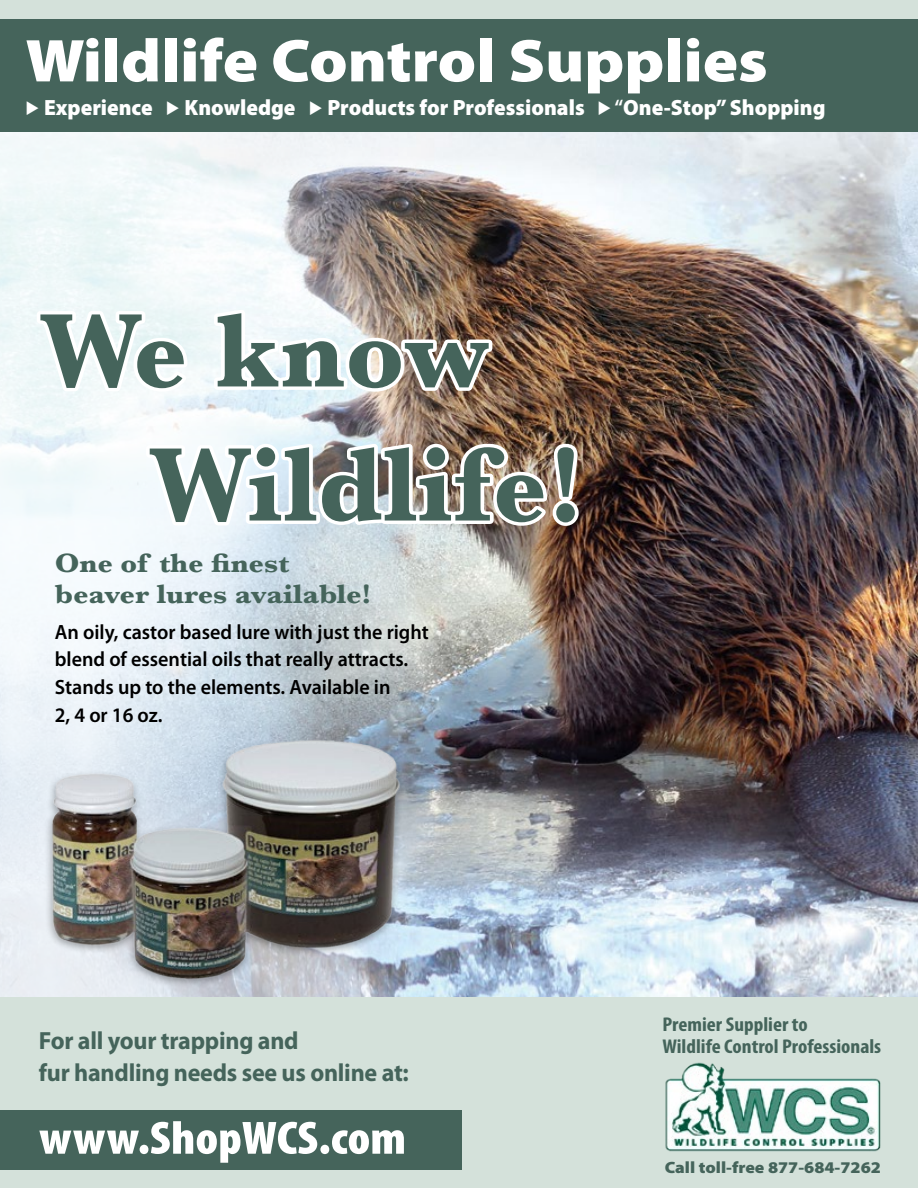
<style>
.page{position:relative;width:918px;height:1188px;background:#fff}
.page>*{position:absolute;margin:0;border:0;box-sizing:border-box;transform-origin:0 0}
.t1{font:700 108.75px/134.1px "Baskerville";letter-spacing:.01em;color:#45645b}
.t2{font:900 60.9px "Myriad Pro";color:#fff;scale:1.08 1}
.t3{font:900 condensed 46.95px "Myriad Pro";color:#fff;scale:1.08 1}
.t4{font:700 27.6px/31px "Baskerville";color:#45645b;scale:1.08 1}
.t5{font:700 24.9px "Myriad Pro";letter-spacing:-.01em;color:#45645b}
.t6{font:900 22.2px "Myriad Pro";color:#fff}
.t7{font:600 20.7px/27.6px "Myriad Pro";color:#000}
.t8{font:700 condensed 19.95px "Myriad Pro";color:#45645b;scale:1.08 1}
.t9{font:900 16.5px "Myriad Pro";color:#45645b;scale:1.08 1}
.s1{font-weight:600}
</style>
<div class="page">
<img style="left:494px;top:131px;width:424px;height:866px">
<img style="left:0;top:131px;width:494px;height:866px">
<div style="left:44px;top:735px;width:363px;height:254px;background:#000;opacity:.34"></div>
<img style="left:46px;top:736px;width:359px;height:249px">
<div style="left:0;top:997px;width:918px;height:191px;background:#d4e1da"></div>
<svg style="left:33px;top:308px;width:160px;height:89px"></svg>
<svg style="left:210px;top:305px;width:286px;height:91px"></svg>
<img style="left:142px;top:438px;width:443px;height:93px">
<div style="left:0;top:0;width:918px;height:26px;background:#d4e1da"></div>
<div style="left:0;top:19px;width:918px;height:112px;background:#45645b"></div>
<div style="left:0;top:1110px;width:462px;height:59px;background:#45645b"></div>
<img style="left:665px;top:1062px;width:216px;height:90px">
<h2 class="t2" style="left:25px;top:26px;width:689px">Wildlife Control Supplies</h2>
<p class="t6" style="left:25px;top:95px;width:801px">◆ Experience ◆ Knowledge ◆ Products for Professionals ◆ <span class="s1">“</span>One-Stop” Shopping</p>
<h1 class="t1" style="left:151px;top:285px;width:434px;text-indent:-109px">We know<br>Wildlife!</h1>
<h3 class="t4" style="left:55px;top:548px;width:295px">One of the finest beaver lures available!</h3>
<p class="t7" style="left:55px;top:617px;width:376px">An oily, castor based lure with just the right blend of essential oils that really attracts.<br>Stands up to the elements. Available in<br>2, 4 or 16 oz.</p>
<p class="t8" style="left:662px;top:1012px;width:136px">Premier Supplier to</p>
<p class="t5" style="left:39px;top:1025px;width:261px">For all your trapping and</p>
<p class="t8" style="left:662px;top:1034px;width:204px">Wildlife Control Professionals</p>
<p class="t5" style="left:39px;top:1056px;width:372px">fur handling needs see us online at:</p>
<h3 class="t3" style="left:39px;top:1112px;width:341px">www.ShopWCS.com</h3>
<p class="t9" style="left:665px;top:1158px;width:202px">Call toll-free 877-684-7262</p>
</div>
